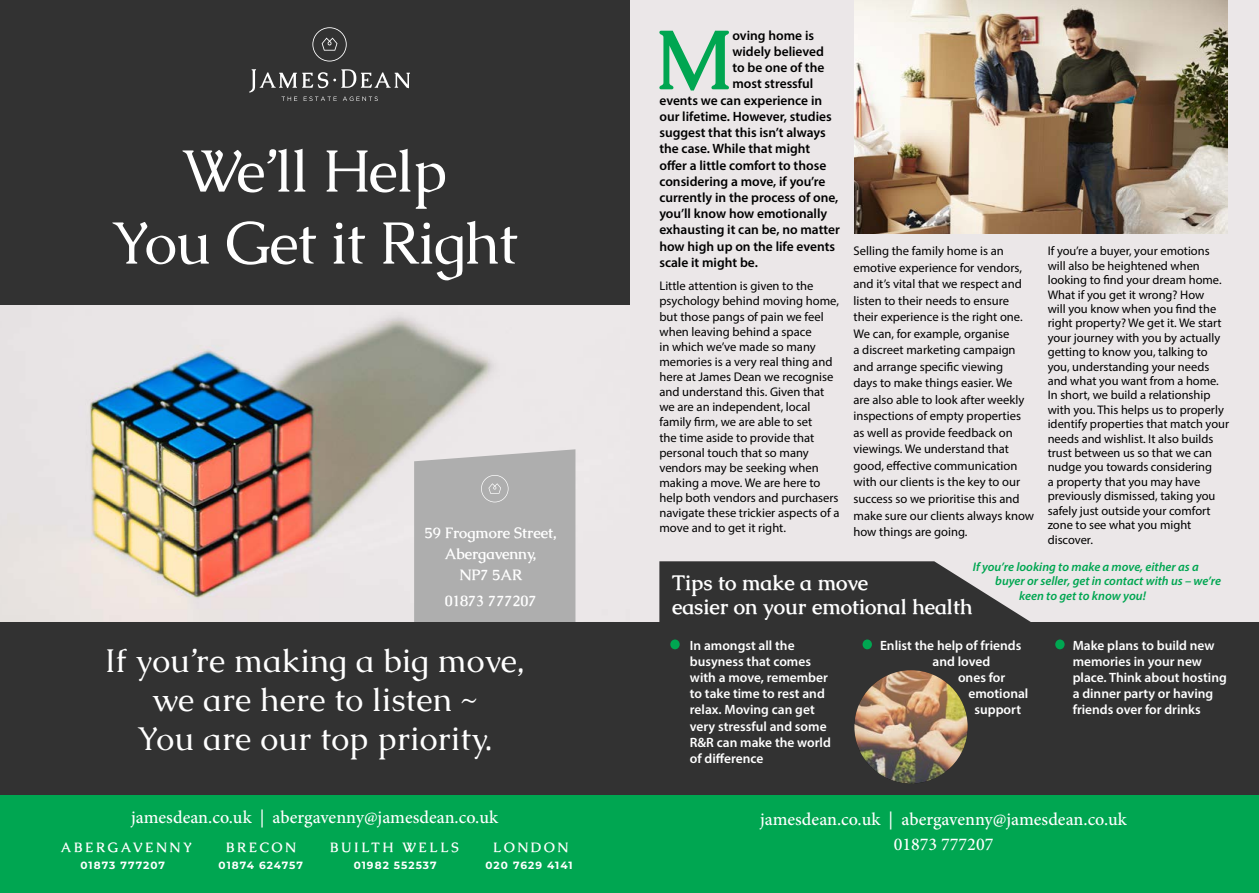
<style>
.page{position:relative;width:1259px;height:893px;background:#fff}
.page>*{position:absolute;margin:0;border:0;box-sizing:border-box;transform-origin:0 0}
.t1{font:700 83.1px "Caudex";color:#00a651}
.t2{font:60px/72px "Caudex";letter-spacing:-.025em;color:#fff;text-align:center}
.t3{font:33px/39px "Caudex";color:#fff;text-align:center}
.t4{font:700 21px/24px "Caudex";color:#fff}
.t5{font:500 18px/24.3px "Minion Pro";color:#fff;text-align:center}
.t6{font:700 15px/21px "Caudex";color:#fff;text-align:center}
.t7{font:600 13.5px "Myriad Pro";color:#000}
.t8{font:600 13.5px/16.2px "Myriad Pro";color:#fff}
.t9{font:700 13.5px "Caudex";letter-spacing:.2em;color:#fff}
.t10{font:12.6px/16.5px "Myriad Pro";color:#000}
.t11{font:italic 600 12.6px "Myriad Pro";letter-spacing:-.005em;color:#00a651}
.t12{font:12.45px/14.4px "Myriad Pro";color:#000}
.t13{font:italic 600 12.45px/14.4px "Myriad Pro";color:#00a651}
.t14{font:700 10.5px "Montserrat";letter-spacing:.095em;color:#fff}
.s1{font-size:12.6px}
.s2{font-size:12.45px}
</style>
<div class="page">
<div style="left:618px;top:0;width:641px;height:634px;background:#ebe7e8"></div>
<img style="left:0;top:304px;width:629px;height:318px">
<div style="left:0;top:0;width:629px;height:304px;background:#323232"></div>
<svg style="left:312px;top:27px;width:35px;height:34px"></svg>
<svg style="left:249px;top:69px;width:161px;height:32px"></svg>
<div style="left:0;top:622px;width:1259px;height:173px;background:#323232"></div>
<div style="left:414px;top:449px;width:161px;height:173px;background:#aeaeae"></div>
<svg style="left:659px;top:561px;width:372px;height:61px;background:#4b4a4a"></svg>
<img style="left:854px;top:670px;width:113px;height:113px;border-radius:57px">
<div style="left:670px;top:639px;width:9px;height:10px;background:#00a651;border-radius:50%"></div>
<div style="left:862px;top:639px;width:10px;height:10px;background:#00a651;border-radius:50%"></div>
<div style="left:1055px;top:639px;width:9px;height:10px;background:#00a651;border-radius:50%"></div>
<img style="left:854px;top:0;width:373px;height:233px">
<div style="left:0;top:795px;width:1259px;height:98px;background:#00a651"></div>
<h2 class="t2" style="left:111px;top:135px;width:409px">We’ll Help<br>You Get it Right</h2>
<p class="t6" style="left:425px;top:523px;width:133px">59 Frogmore Street,<br>Abergavenny,<br>NP7 5AR</p>
<p class="t6" style="left:445px;top:590px;width:93px">01873 777207</p>
<h3 class="t3" style="left:105px;top:641px;width:421px">If you’re making a big move, we are here to listen ~<br>You are our top priority.</h3>
<h1 class="t1" style="left:655px;top:6px;width:79px">M</h1>
<p class="t7" style="left:732px;top:27px;width:83px">oving home is</p>
<p class="t7" style="left:732px;top:43px;width:93px">widely believed</p>
<p class="t7" style="left:732px;top:59px;width:93px">to be one of the</p>
<p class="t7" style="left:732px;top:75px;width:82px">most stressful</p>
<p class="t7" style="left:659px;top:92px;width:164px">events we can experience in</p>
<p class="t7" style="left:659px;top:108px;width:174px">our lifetime. However, studies</p>
<p class="t7" style="left:659px;top:124px;width:168px">suggest that this isn’t always</p>
<p class="t7" style="left:659px;top:140px;width:152px">the case. While that might</p>
<p class="t7" style="left:659px;top:156px;width:168px">offer a little comfort to those</p>
<p class="t7" style="left:659px;top:173px;width:168px">considering a move, if you’re</p>
<p class="t7" style="left:659px;top:189px;width:180px">currently in the process of one,</p>
<p class="t7" style="left:659px;top:205px;width:169px">you’ll know how emotionally</p>
<p class="t7" style="left:659px;top:221px;width:182px">exhausting it can be, no matter</p>
<p class="t7" style="left:659px;top:237px;width:177px">how high up on the life events</p>
<p class="t7" style="left:659px;top:254px;width:100px">scale it might be.</p>
<p class="t10" style="left:659px;top:278px;width:182px;line-height:15.1px">Little attention is given to the psychology behind moving home, but those pangs of pain we feel when leaving behind a space<br>in which we’ve made so many memories is a very real thing and here at James Dean we recognise and understand this. Given that we are an independent, local family firm, we are able to set<br>the time aside to provide that personal touch that so many vendors may be seeking when making a move. We are here to help both vendors and purchasers navigate these trickier aspects of a move and to get it right.</p>
<p class="t10" style="left:853px;top:243px;width:182px">Selling the family home is an emotive experience for vendors, and it’s vital that we respect and listen to their needs to ensure their experience is the right one.<br>We can, for example, organise<br>a discreet marketing campaign and arrange specific viewing<br>days to make things easier. We<br>are also able to look after weekly inspections of empty properties as well as provide feedback on viewings. We understand that good, effective communication with our clients is the key to our success so we prioritise this and make sure our clients always know how things are going.</p>
<p class="t12" style="left:1047px;top:244px;width:183px"><span class="s1">I</span>f you’re a buyer, your emotions will also be heightened when looking to find your dream home.<br>What if you get it wrong? How<br>will you know when you find the right property? We get it. We start your journey with you by actually getting to know you, talking to you, understanding your needs and what you want from a home.<br>In short, we build a relationship with you. This helps us to properly identify properties that match your needs and wishlist. It also builds trust between us so that we can nudge you towards considering<br>a property that you may have previously dismissed, taking you safely just outside your comfort zone to see what you might discover.</p>
<p class="t13" style="left:995px;top:559px;width:227px;text-indent:-22px">If you’re looking to make a move, either as a buyer or seller, get in contact with us – we’re</p>
<p class="t11" style="left:1019px;top:588px;width:128px"><span class="s2">keen to get</span> to know you!</p>
<h3 class="t4" style="left:672px;top:570px;width:302px">Tips to make a move<br>easier on your emotional health</h3>
<p class="t8" style="left:690px;top:637px;width:143px">In amongst all the busyness that comes with a move, remember to take time to rest and relax. Moving can get very stressful and some<br>R&amp;R can make the world of difference</p>
<p class="t8" style="left:932px;top:637px;width:90px;text-indent:-53px">Enlist the help of friends and loved</p>
<p class="t8" style="left:958px;top:669px;width:49px">ones for</p>
<p class="t8" style="left:968px;top:685px;width:61px">emotional</p>
<p class="t8" style="left:974px;top:701px;width:48px">support</p>
<p class="t8" style="left:1072px;top:637px;width:156px">Make plans to build new memories in your new place. Think about hosting a dinner party or having friends over for drinks</p>
<h3 class="t5" style="left:131px;top:805px;width:368px">jamesdean.co.uk | abergavenny@jamesdean.co.uk</h3>
<h3 class="t5" style="left:760px;top:807px;width:368px">jamesdean.co.uk | abergavenny@jamesdean.co.uk<br>01873 777207</h3>
<p class="t9" style="left:61px;top:839px;width:133px">ABERGAVENNY</p>
<p class="t9" style="left:226px;top:839px;width:71px">BRECON</p>
<p class="t9" style="left:330px;top:839px;width:130px">BUILTH WELLS</p>
<p class="t9" style="left:493px;top:839px;width:77px">LONDON</p>
<p class="t14" style="left:80px;top:857px;width:86px">01873 777207</p>
<p class="t14" style="left:219px;top:857px;width:86px">01874 624757</p>
<p class="t14" style="left:354px;top:857px;width:84px">01982 552537</p>
<p class="t14" style="left:485px;top:857px;width:88px">020 7629 4141</p>
</div>
